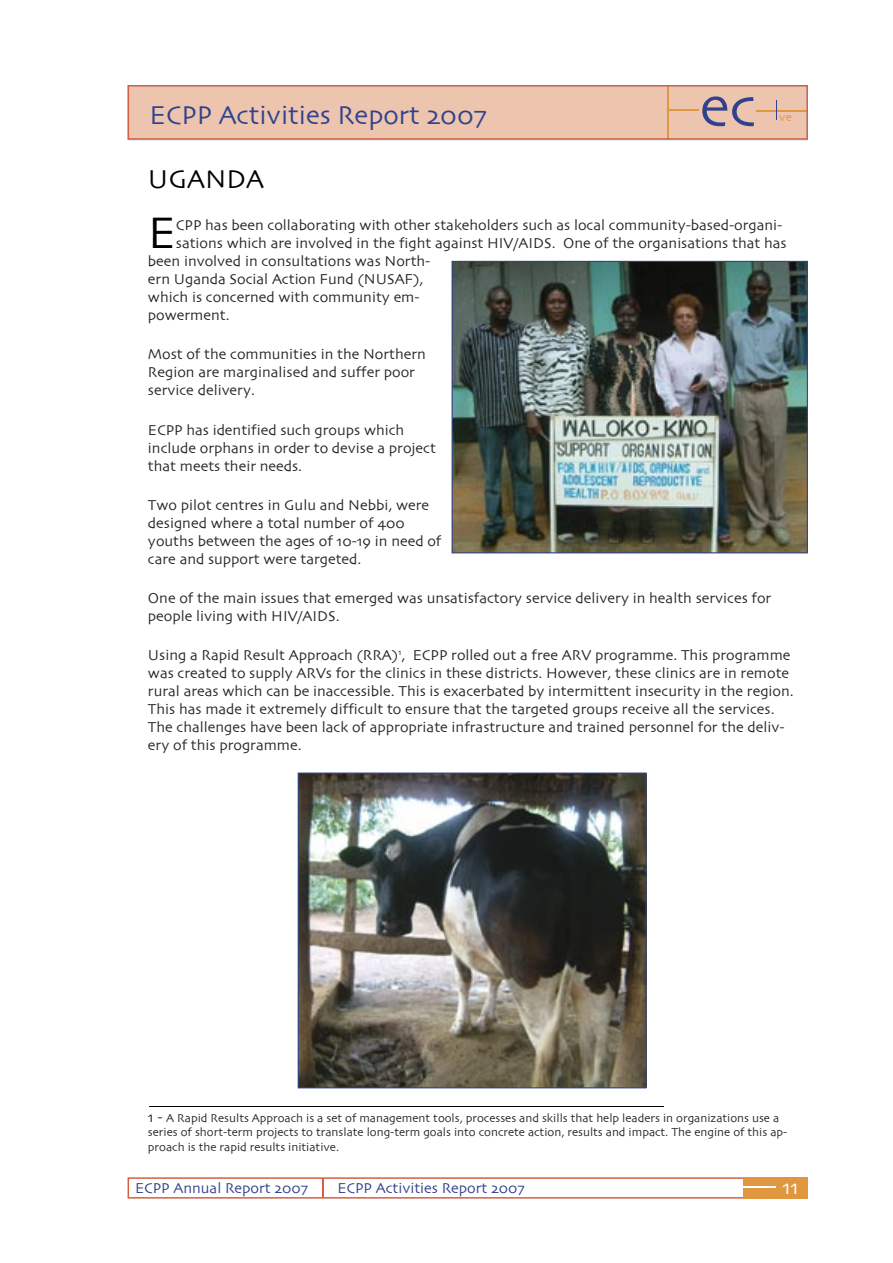
<style>
.page{position:relative;width:893px;height:1263px;background:#fff}
.page>*{position:absolute;margin:0;border:0;box-sizing:border-box;transform-origin:0 0}
.t1{font:58.5px "Skia CC";color:#30418d}
.t2{font:46.2px "Skia CC";color:#000}
.t3{font:27px "Skia CC";color:#30428d}
.t4{font:27px "Skia CC";color:#000}
.t5{font:21px "Skia CC";color:#fff}
.t6{font:15px/18px "Skia CC";color:#272425}
.t7{font:15px "Skia CC";color:#30408b}
.t8{font:12px/14.4px "Skia CC";color:#272425}
.t9{font:12px "Skia CC";color:#e0924a}
.s1{font-size:15px}
</style>
<div class="page">
<div style="left:744px;top:1177px;width:64px;height:22px;background:#e19740"></div>
<svg style="left:128px;top:85px;width:680px;height:55px;background:#eabda7"></svg>
<svg style="left:128px;top:1177px;width:648px;height:21px"></svg>
<img style="left:452px;top:261px;width:356px;height:292px">
<img style="left:298px;top:772px;width:349px;height:316px">
<hr style="left:149px;top:1106px;width:514px;height:1px;background:#000">
<h3 class="t3" style="left:150px;top:101px;width:339px">ECPP Activities Report 2007</h3>
<h1 class="t1" style="left:700px;top:75px;width:58px">ec</h1>
<p class="t9" style="left:779px;top:110px;width:14px">ve</p>
<h3 class="t4" style="left:148px;top:164px;width:118px">UGANDA</h3>
<h2 class="t2" style="left:148px;top:207px;width:29px">E</h2>
<p class="t6" style="left:176px;top:216px;width:608px">CPP has been collaborating with other stakeholders such as local community-based-organi-</p>
<p class="t6" style="left:176px;top:234px;width:612px">sations which are involved in the fight against HIV/AIDS. One of the organisations that has</p>
<p class="t6" style="left:148px;top:252px;width:284px">been involved in consultations was North-</p>
<p class="t6" style="left:148px;top:270px;width:277px">ern Uganda Social Action Fund (NUSAF),</p>
<p class="t6" style="left:148px;top:288px;width:273px">which is concerned with community em-</p>
<p class="t6" style="left:148px;top:306px;width:83px">powerment.</p>
<p class="t6" style="left:148px;top:345px;width:280px">Most of the communities in the Northern<br>Region are marginalised and suffer poor service delivery.</p>
<p class="t6" style="left:148px;top:421px;width:289px">ECPP has identified such groups which include orphans in order to devise a project that meets their needs.</p>
<p class="t6" style="left:148px;top:496px;width:295px">Two pilot centres in Gulu and Nebbi, were designed where a total number of 400 youths between the ages of 10-19 in need of care and support were targeted.</p>
<p class="t6" style="left:148px;top:589px;width:625px">One of the main issues that emerged was unsatisfactory service delivery in health services for people living with HIV/AIDS.</p>
<p class="t6" style="left:148px;top:646px;width:647px">Using a Rapid Result Approach (RRA)<sup>1</sup>, ECPP rolled out a free ARV programme. This programme was created to supply ARVs for the clinics in these districts. However, these clinics are in remote rural areas which can be inaccessible. This is exacerbated by intermittent insecurity in the region.<br>This has made it extremely difficult to ensure that the targeted groups receive all the services.<br>The challenges have been lack of appropriate infrastructure and trained personnel for the deliv&shy;ery of this programme.</p>
<p class="t8" style="left:148px;top:1110px;width:641px"><span class="s1">1 -</span> A Rapid Results Approach is a set of management tools, processes and skills that help leaders in organizations use a series of short-term projects to translate long-term goals into concrete action, results and impact. The engine of this ap&shy;proach is the rapid results initiative.</p>
<p class="t7" style="left:135px;top:1180px;width:174px">ECPP Annual Report 2007</p>
<p class="t7" style="left:337px;top:1180px;width:189px">ECPP Activities Report 2007</p>
<h3 class="t5" style="left:783px;top:1176px;width:18px">11</h3>
</div>
